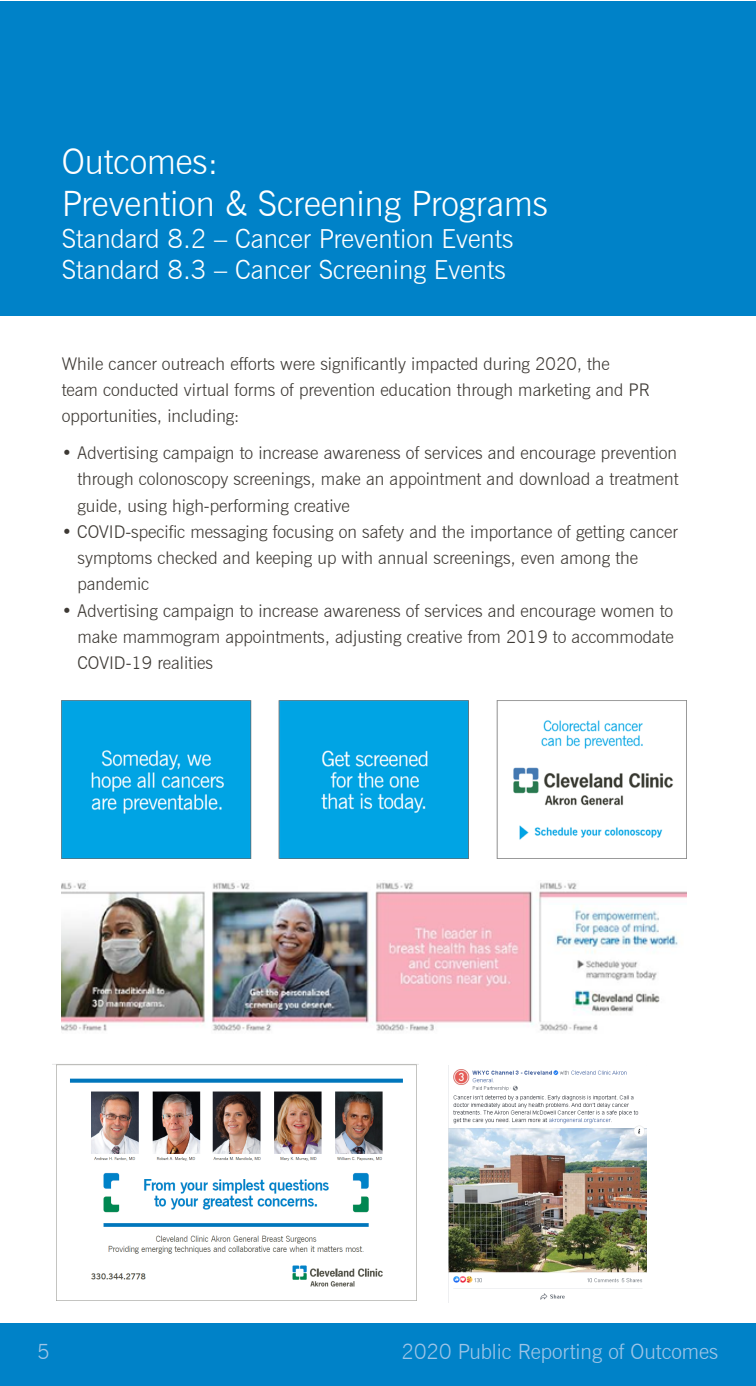
<style>
.page{position:relative;width:756px;height:1386px;background:#fff}
.page>*{position:absolute;margin:0;border:0;box-sizing:border-box;transform-origin:0 0}
.t1{font:300 35px/42px "News Gothic BT";color:#fff}
.t2{font:300 26.25px/31.5px "News Gothic BT";color:#fff}
.t3{font:300 21px "News Gothic BT";color:#9fc5e7}
.t4{font:300 17.5px/26.2px "News Gothic BT";color:#3d3934}
</style>
<div class="page">
<div style="left:0;top:1324px;width:756px;height:62px;background:#0082c8"></div>
<div style="left:0;top:1px;width:756px;height:315px;background:#0082c8"></div>
<img style="left:62px;top:701px;width:625px;height:157px">
<img style="left:62px;top:882px;width:625px;height:149px">
<img style="left:53px;top:1064px;width:365px;height:237px">
<img style="left:449px;top:1069px;width:198px;height:231px">
<h1 class="t1" style="left:62px;top:141px;width:488px">Outcomes:<br>Prevention &amp; Screening Programs</h1>
<h2 class="t2" style="left:62px;top:222px;width:453px">Standard 8.2 – Cancer Prevention Events<br>Standard 8.3 – Cancer Screening Events</h2>
<p class="t4" style="left:62px;top:350px;width:590px">While cancer outreach efforts were significantly impacted during 2020, the team conducted virtual forms of prevention education through marketing and PR opportunities, including:</p>
<p class="t4" style="left:77px;top:440px;width:603px;text-align:justify;text-indent:-16px">• Advertising campaign to increase awareness of services and encourage prevention through colonoscopy screenings, make an appointment and download a treatment guide, using high-performing creative</p>
<p class="t4" style="left:77px;top:518px;width:602px;text-indent:-16px">• COVID-specific messaging focusing on safety and the importance of getting cancer symptoms checked and keeping up with annual screenings, even among the pandemic</p>
<p class="t4" style="left:77px;top:597px;width:598px;text-align:justify;text-indent:-16px">• Advertising campaign to increase awareness of services and encourage women to make mammogram appointments, adjusting creative from 2019 to accommodate COVID-19 realities</p>
<p class="t3" style="left:37px;top:1339px;width:14px">5</p>
<p class="t3" style="left:402px;top:1339px;width:318px">2020 Public Reporting of Outcomes</p>
</div>
